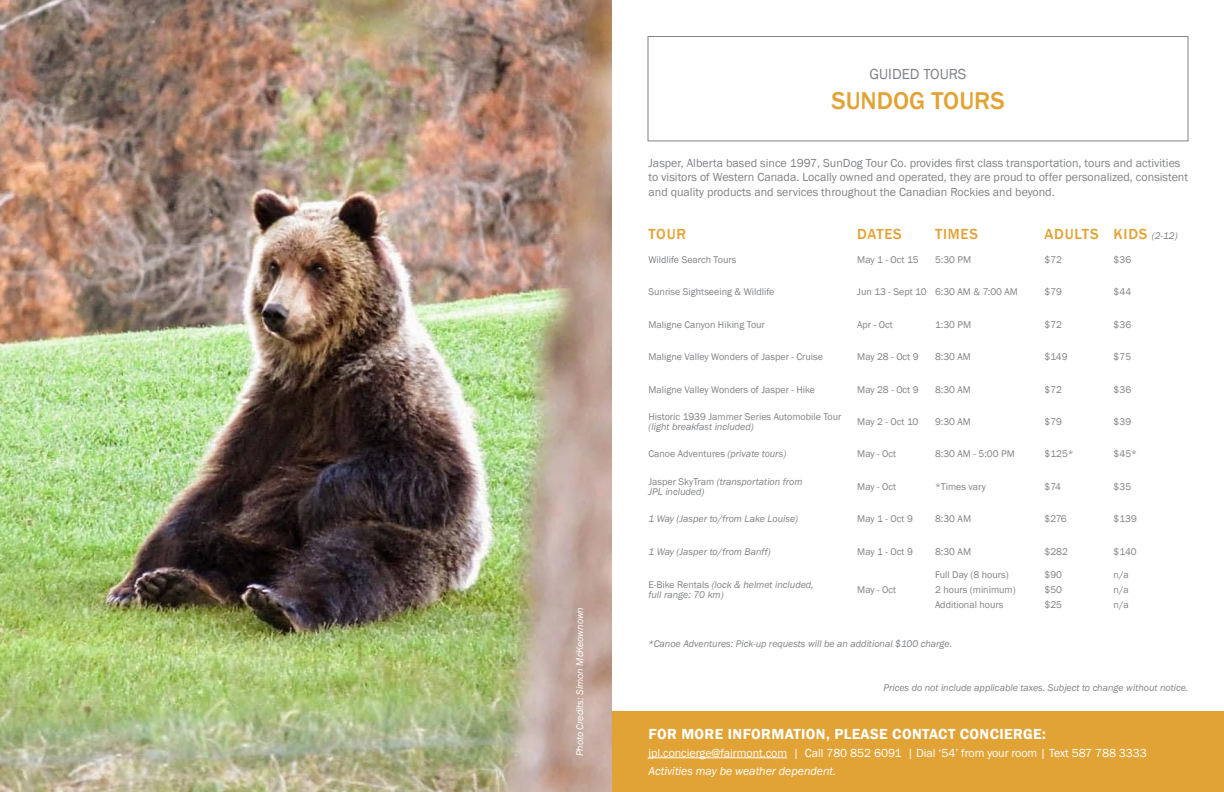
<style>
.page{position:relative;width:1224px;height:792px;background:#fff}
.page>*{position:absolute;margin:0;border:0;box-sizing:border-box;transform-origin:0 0}
.t1{font:500 25px "Franklin Gothic";color:#e2a336}
.t2{font:600 15px "Franklin Gothic";letter-spacing:.025em;color:#fff}
.t3{font:500 15px "Franklin Gothic";letter-spacing:.05em;color:#e2a336}
.t4{font:15px "Franklin Gothic";color:#808285}
.t5{font:12px/14.4px "Franklin Gothic";color:#808285}
.t6{font:12px "Franklin Gothic";letter-spacing:-.005em;color:#fff}
.t7{font:italic 12px "Franklin Gothic";letter-spacing:-.005em;color:#fff}
.t8{font:10px "Franklin Gothic";color:#808285}
.t9{font:italic 10px/10px "Franklin Gothic";color:#808285}
.t10{font:italic 10px "Franklin Gothic";color:#fff}
.s1{font-weight:400;font-style:italic;font-size:10px;color:#808285}
.s2{font-style:italic}
.s3{font-style:normal}
</style>
<div class="page">
<div style="left:612px;top:711px;width:612px;height:81px;background:#e2a336"></div>
<hr style="left:648px;top:758px;width:139px;height:1px;background:#fff">
<div style="left:648px;top:36px;width:540px;height:105px;border:1px solid #808285"></div>
<img style="left:0;top:0;width:612px;height:792px">
<p class="t10" style="left:573px;top:756px;width:151px;rotate:-90deg">Photo Credits: Simon McKeownown</p>
<h2 class="t4" style="left:869px;top:65px;width:99px">GUIDED TOURS</h2>
<h1 class="t1" style="left:831px;top:85px;width:175px">SUNDOG TOURS</h1>
<p class="t5" style="left:648px;top:156px;width:541px">Jasper, Alberta based since 1997, SunDog Tour Co. provides first class transportation, tours and activities to visitors of Western Canada. Locally owned and operated, they are proud to offer personalized, consistent and quality products and services throughout the Canadian Rockies and beyond.</p>
<h2 class="t3" style="left:648px;top:225px;width:39px">TOUR</h2>
<h2 class="t3" style="left:857px;top:225px;width:46px">DATES</h2>
<h2 class="t3" style="left:935px;top:225px;width:44px">TIMES</h2>
<h2 class="t3" style="left:1044px;top:225px;width:135px">ADULTS KIDS <span class="s1">(2-12)</span></h2>
<p class="t8" style="left:648px;top:254px;width:89px">Wildlife Search Tours</p>
<p class="t8" style="left:857px;top:254px;width:63px">May 1 - Oct 15</p>
<p class="t8" style="left:935px;top:254px;width:38px">5:30 PM</p>
<p class="t8" style="left:1044px;top:254px;width:19px">$72</p>
<p class="t8" style="left:1114px;top:254px;width:19px">$36</p>
<p class="t8" style="left:648px;top:286px;width:127px">Sunrise Sightseeing &amp; Wildlife</p>
<p class="t8" style="left:857px;top:286px;width:162px">Jun 13 - Sept 10 6:30 AM &amp; 7:00 AM</p>
<p class="t8" style="left:1044px;top:286px;width:19px">$79</p>
<p class="t8" style="left:1114px;top:286px;width:19px">$44</p>
<p class="t8" style="left:648px;top:318px;width:118px">Maligne Canyon Hiking Tour</p>
<p class="t8" style="left:857px;top:318px;width:37px">Apr - Oct</p>
<p class="t8" style="left:935px;top:318px;width:38px">1:30 PM</p>
<p class="t8" style="left:1044px;top:318px;width:19px">$72</p>
<p class="t8" style="left:1114px;top:318px;width:19px">$36</p>
<p class="t8" style="left:648px;top:351px;width:176px">Maligne Valley Wonders of Jasper - Cruise</p>
<p class="t8" style="left:857px;top:351px;width:63px">May 28 - Oct 9</p>
<p class="t8" style="left:935px;top:351px;width:38px">8:30 AM</p>
<p class="t8" style="left:1044px;top:351px;width:25px">$149</p>
<p class="t8" style="left:1114px;top:351px;width:19px">$75</p>
<p class="t8" style="left:648px;top:383px;width:168px">Maligne Valley Wonders of Jasper - Hike</p>
<p class="t8" style="left:857px;top:383px;width:63px">May 28 - Oct 9</p>
<p class="t8" style="left:935px;top:383px;width:38px">8:30 AM</p>
<p class="t8" style="left:1044px;top:383px;width:19px">$72</p>
<p class="t8" style="left:1114px;top:383px;width:19px">$36</p>
<p class="t8" style="left:648px;top:411px;width:195px">Historic 1939 Jammer Series Automobile Tour</p>
<p class="t9" style="left:648px;top:422px;width:107px">(light breakfast included)</p>
<p class="t8" style="left:857px;top:416px;width:63px">May 2 - Oct 10</p>
<p class="t8" style="left:935px;top:416px;width:38px">9:30 AM</p>
<p class="t8" style="left:1044px;top:416px;width:19px">$79</p>
<p class="t8" style="left:1114px;top:416px;width:19px">$39</p>
<p class="t8" style="left:648px;top:448px;width:139px">Canoe Adventures <span class="s2">(private tours)</span></p>
<p class="t8" style="left:857px;top:448px;width:40px">May - Oct</p>
<p class="t8" style="left:935px;top:448px;width:81px">8:30 AM - 5:00 PM</p>
<p class="t8" style="left:1044px;top:448px;width:31px">$125*</p>
<p class="t8" style="left:1114px;top:448px;width:25px">$45*</p>
<p class="t9" style="left:648px;top:477px;width:156px"><span class="s3">Jasper SkyTram</span> (transportation from<br>JPL included)</p>
<p class="t8" style="left:857px;top:480px;width:40px">May - Oct</p>
<p class="t8" style="left:935px;top:480px;width:52px">*Times vary</p>
<p class="t8" style="left:1045px;top:480px;width:18px">$74</p>
<p class="t8" style="left:1114px;top:480px;width:19px">$35</p>
<p class="t9" style="left:649px;top:514px;width:151px">1 Way (Jasper to/from Lake Louise)</p>
<p class="t8" style="left:857px;top:513px;width:57px">May 1 - Oct 9</p>
<p class="t8" style="left:935px;top:513px;width:38px">8:30 AM</p>
<p class="t8" style="left:1045px;top:513px;width:24px">$276</p>
<p class="t8" style="left:1114px;top:513px;width:25px">$139</p>
<p class="t9" style="left:649px;top:547px;width:124px">1 Way (Jasper to/from Banff)</p>
<p class="t8" style="left:857px;top:545px;width:57px">May 1 - Oct 9</p>
<p class="t8" style="left:935px;top:545px;width:38px">8:30 AM</p>
<p class="t8" style="left:1045px;top:545px;width:25px">$282</p>
<p class="t8" style="left:1114px;top:545px;width:25px">$140</p>
<p class="t9" style="left:649px;top:580px;width:167px"><span class="s3">E-Bike Rentals</span> (lock &amp; helmet included, full range: 70 km)</p>
<p class="t8" style="left:857px;top:584px;width:40px">May - Oct</p>
<p class="t8" style="left:935px;top:569px;width:75px">Full Day (8 hours)</p>
<p class="t8" style="left:1045px;top:569px;width:19px">$90</p>
<p class="t8" style="left:1114px;top:569px;width:17px">n/a</p>
<p class="t8" style="left:935px;top:584px;width:82px">2 hours (minimum)</p>
<p class="t8" style="left:1045px;top:584px;width:19px">$50</p>
<p class="t8" style="left:1114px;top:584px;width:17px">n/a</p>
<p class="t8" style="left:935px;top:599px;width:70px">Additional hours</p>
<p class="t8" style="left:1045px;top:599px;width:19px">$25</p>
<p class="t8" style="left:1114px;top:599px;width:17px">n/a</p>
<p class="t9" style="left:648px;top:639px;width:306px">*Canoe Adventures: Pick-up requests will be an additional $100 charge.</p>
<p class="t9" style="left:883px;top:683px;width:307px">Prices do not include applicable taxes. Subject to change without notice.</p>
<h2 class="t2" style="left:648px;top:725px;width:399px">FOR MORE INFORMATION, PLEASE CONTACT CONCIERGE:</h2>
<p class="t6" style="left:648px;top:745px;width:500px">jpl.concierge@fairmont.com | Call 780 852 6091 | Dial ‘54’ from your room | Text 587 788 3333</p>
<p class="t7" style="left:648px;top:763px;width:189px">Activities may be weather dependent.</p>
</div>
